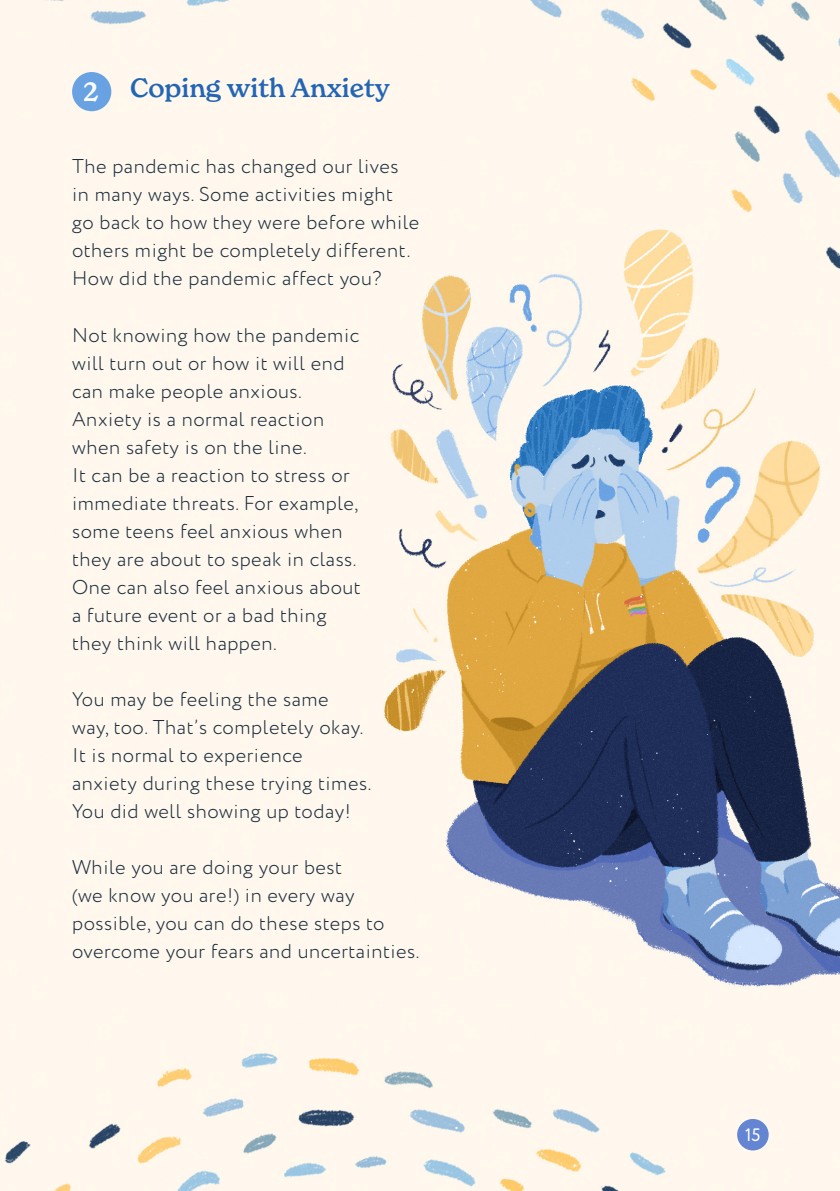
<style>
.page{position:relative;width:840px;height:1191px;background:#fff}
.page>*{position:absolute;margin:0;border:0;box-sizing:border-box;transform-origin:0 0}
.t1{font:500 26px "New Spirit";color:#1d62b3}
.t2{font:500 26px "New Spirit";color:#fff}
.t3{font:300 20px/28px "Circe Rounded";letter-spacing:.025em;color:#1b2e3d}
.t4{font:18px "Circe Rounded";color:#fff}
</style>
<div class="page">
<img style="left:0;top:0;width:839px;height:1191px">
<div style="left:736px;top:1119px;width:32px;height:31px;background:#6485d2;border-radius:50%"></div>
<div style="left:72px;top:72px;width:39px;height:39px;background:#66a0e3;border-radius:50%"></div>
<h1 class="t2" style="left:84px;top:75px;width:17px">2</h1>
<h1 class="t1" style="left:130px;top:71px;width:261px">Coping with Anxiety</h1>
<p class="t3" style="left:72px;top:153px;width:348px">The pandemic has changed our lives in many ways. Some activities might go back to how they were before while others might be completely different.<br>How did the pandemic affect you?</p>
<p class="t3" style="left:72px;top:321px;width:289px">Not knowing how the pandemic</p>
<p class="t3" style="left:72px;top:349px;width:274px">will turn out or how it will end</p>
<p class="t3" style="left:72px;top:377px;width:231px">can make people anxious.</p>
<p class="t3" style="left:72px;top:405px;width:253px">Anxiety is a normal reaction</p>
<p class="t3" style="left:72px;top:433px;width:236px">when safety is on the line.</p>
<p class="t3" style="left:72px;top:461px;width:279px">It can be a reaction to stress or</p>
<p class="t3" style="left:72px;top:489px;width:288px">immediate threats. For example,</p>
<p class="t3" style="left:72px;top:517px;width:272px">some teens feel anxious when</p>
<p class="t3" style="left:72px;top:545px;width:286px">they are about to speak in class.</p>
<p class="t3" style="left:72px;top:573px;width:290px">One can also feel anxious about</p>
<p class="t3" style="left:72px;top:601px;width:256px">a future event or a bad thing</p>
<p class="t3" style="left:72px;top:629px;width:206px">they think will happen.</p>
<p class="t3" style="left:72px;top:685px;width:258px">You may be feeling the same</p>
<p class="t3" style="left:72px;top:713px;width:293px">way, too. That’s completely okay.</p>
<p class="t3" style="left:72px;top:741px;width:232px">It is normal to experience</p>
<p class="t3" style="left:72px;top:769px;width:300px">anxiety during these trying times.</p>
<p class="t3" style="left:72px;top:797px;width:280px">You did well showing up today!</p>
<p class="t3" style="left:72px;top:853px;width:271px">While you are doing your best</p>
<p class="t3" style="left:72px;top:881px;width:349px">(we know you are!) in every way possible, you can do these steps to overcome your fears and uncertainties.</p>
<p class="t4" style="left:744px;top:1124px;width:17px">15</p>
</div>
